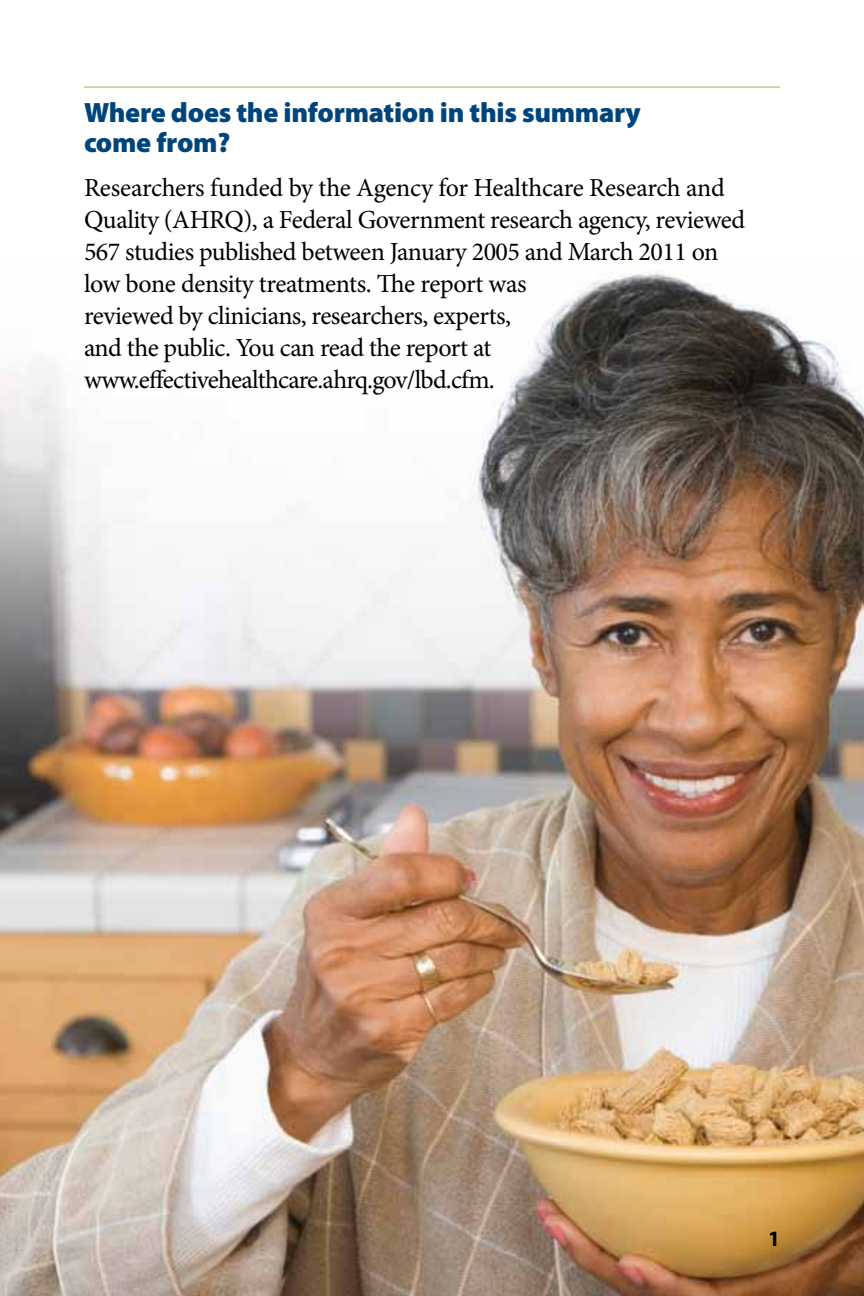
<style>
.page{position:relative;width:864px;height:1296px;background:#fff}
.page>*{position:absolute;margin:0;border:0;box-sizing:border-box;transform-origin:0 0}
.t1{font:900 28px/30px "Myriad Pro";letter-spacing:-.01em;color:#00447c}
.t2{font:26px/32px "Minion Pro";letter-spacing:-.02em;color:#000}
.t3{font:700 22px "Myriad Pro";color:#000}
</style>
<div class="page">
<img style="left:0;top:271px;width:864px;height:1025px">
<hr style="left:84px;top:86px;width:696px;height:2px;background:#b5cd9e">
<p class="t1" style="left:84px;top:96px;width:558px">Where does the information in this summary come from?</p>
<p class="t2" style="left:84px;top:172px;width:663px">Researchers funded by the Agency for Healthcare Research and Quality (AHRQ), a Federal Government research agency, reviewed 567 studies published between January 2005 and March 2011 on low bone density treatments. The report was<br>reviewed by clinicians, researchers, experts,<br>and the public. You can read the report at www.effectivehealthcare.ahrq.gov/lbd.cfm.</p>
<p class="t3" style="left:768px;top:1224px;width:13px">1</p>
</div>
